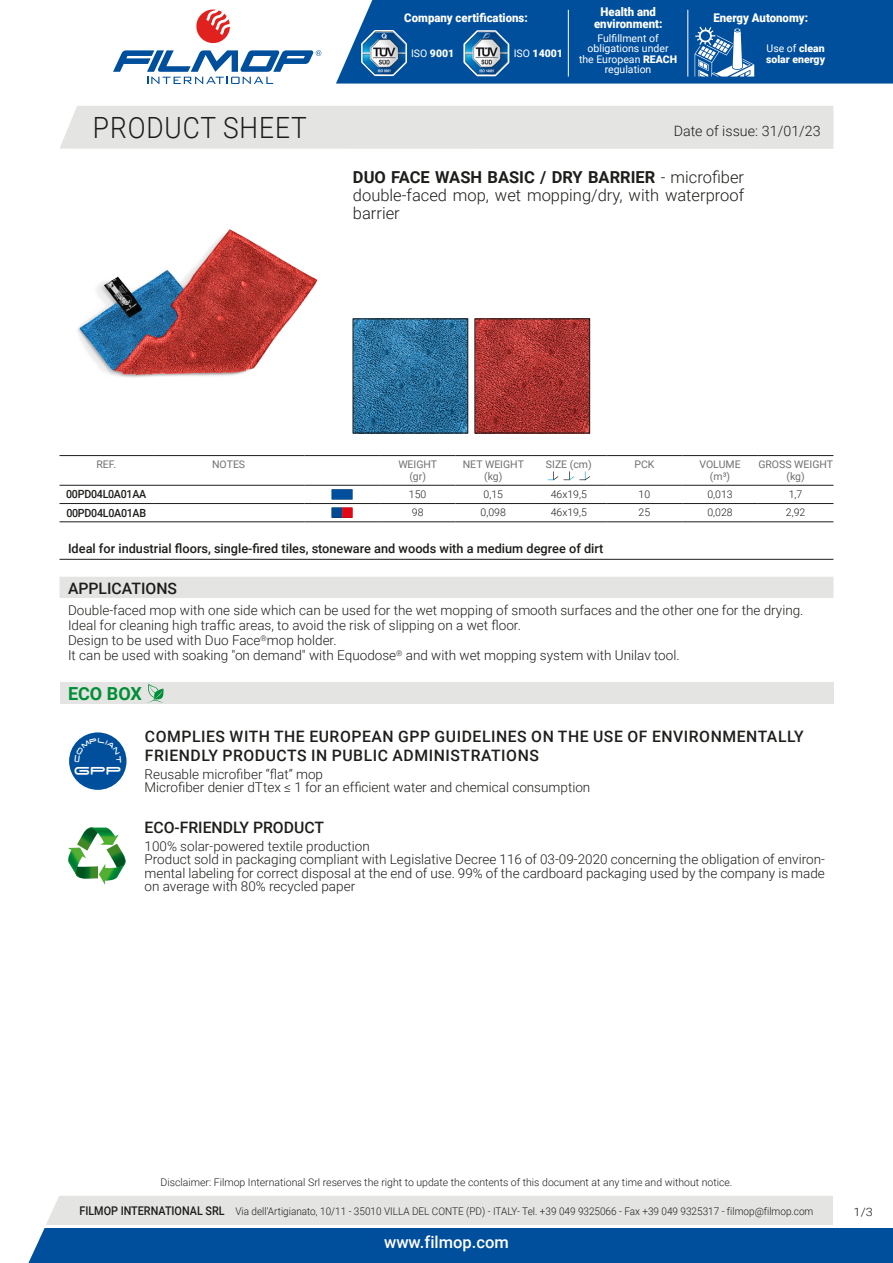
<style>
.page{position:relative;width:893px;height:1263px;background:#fff}
.page>*{position:absolute;margin:0;border:0;box-sizing:border-box;transform-origin:0 0}
.t1{font:300 29.25px "Roboto";letter-spacing:.035em;color:#1d1d1b;scale:.9 1}
.t2{font:700 18px "Roboto";color:#008e36}
.t3{font:17.7px "Space Age";color:#fff}
.t4{font:300 16.5px/18px "Roboto";color:#1d1d1b;text-align:justify}
.t5{font:500 16.5px "Roboto";color:#fff}
.t6{font:500 15.75px/18.9px "Roboto";letter-spacing:.035em;color:#1d1d1b}
.t7{font:500 15.75px "Roboto";color:#1d1d1b}
.t8{font:300 14.25px "Roboto";color:#1d1d1b}
.t9{font:300 13.5px/13.5px "Roboto";color:#1d1d1b}
.t10{font:500 12.75px "Roboto";color:#1d1d1b}
.t11{font:900 12px/12px "Roboto";color:#fff;text-align:center;scale:.95 1}
.t12{font:300 11.55px "Roboto";color:#1d1d1b;scale:1.11 1}
.t13{font:500 11.25px "Roboto";letter-spacing:-.025em;color:#1d1d1b;scale:.95 1}
.t14{font:300 10.5px "Roboto";color:#1d1d1b}
.t15{font:300 10.5px "Roboto";color:#1d1d1b;scale:.95 1}
.t16{font:10.5px/12px "Roboto";color:#70706f;text-align:center}
.t17{font:10.5px/10.5px "Roboto";color:#fff;text-align:center}
.t18{font:900 10.5px/10.5px "Roboto";color:#fff}
.s1{font-weight:400}
.s2{font-weight:900}
.s3{font-weight:700}
.s4{font-weight:500;font-size:12px}
</style>
<div class="page">
<svg style="left:28px;top:1196px;width:865px;height:67px;background:#6793bc"></svg>
<div style="left:60px;top:106px;width:773px;height:43px;background:#e4e4e3"></div>
<svg style="left:196px;top:10px;width:34px;height:34px"></svg>
<svg style="left:113px;top:50px;width:208px;height:34px"></svg>
<div style="left:336px;top:0;width:557px;height:84px;background:#004f9c"></div>
<svg style="left:462px;top:28px;width:49px;height:50px"></svg>
<img style="left:465px;top:32px;width:43px;height:43px">
<svg style="left:360px;top:28px;width:48px;height:49px"></svg>
<img style="left:362px;top:31px;width:44px;height:44px">
<hr style="left:568px;top:10px;width:1px;height:67px;background:#fff">
<hr style="left:688px;top:10px;width:1px;height:67px;background:#fff">
<svg style="left:695px;top:27px;width:59px;height:50px"></svg>
<img style="left:77px;top:229px;width:241px;height:149px">
<img style="left:355px;top:321px;width:111px;height:110px">
<div style="left:353px;top:319px;width:115px;height:114px;border:1px solid #1d1d1b"></div>
<img style="left:477px;top:321px;width:111px;height:110px">
<div style="left:475px;top:319px;width:115px;height:114px;border:1px solid #1d1d1b"></div>
<hr style="left:60px;top:455px;width:93px;height:1px;background:#1d1d1b">
<hr style="left:60px;top:485px;width:93px;height:1px;background:#1d1d1b">
<hr style="left:153px;top:455px;width:151px;height:1px;background:#1d1d1b">
<hr style="left:153px;top:485px;width:151px;height:1px;background:#1d1d1b">
<hr style="left:304px;top:455px;width:76px;height:1px;background:#1d1d1b">
<hr style="left:304px;top:485px;width:76px;height:1px;background:#1d1d1b">
<hr style="left:380px;top:455px;width:75px;height:1px;background:#1d1d1b">
<hr style="left:380px;top:485px;width:75px;height:1px;background:#1d1d1b">
<hr style="left:455px;top:455px;width:76px;height:1px;background:#1d1d1b">
<hr style="left:455px;top:485px;width:76px;height:1px;background:#1d1d1b">
<hr style="left:531px;top:455px;width:76px;height:1px;background:#1d1d1b">
<hr style="left:531px;top:485px;width:76px;height:1px;background:#1d1d1b">
<hr style="left:607px;top:455px;width:75px;height:1px;background:#1d1d1b">
<hr style="left:607px;top:485px;width:75px;height:1px;background:#1d1d1b">
<hr style="left:682px;top:455px;width:76px;height:1px;background:#1d1d1b">
<hr style="left:682px;top:485px;width:76px;height:1px;background:#1d1d1b">
<hr style="left:758px;top:455px;width:75px;height:1px;background:#1d1d1b">
<hr style="left:758px;top:485px;width:75px;height:1px;background:#1d1d1b">
<hr style="left:60px;top:503px;width:93px;height:1px;background:#1d1d1b">
<hr style="left:60px;top:522px;width:93px;height:1px;background:#1d1d1b">
<hr style="left:153px;top:503px;width:151px;height:1px;background:#1d1d1b">
<hr style="left:153px;top:522px;width:151px;height:1px;background:#1d1d1b">
<hr style="left:304px;top:503px;width:76px;height:1px;background:#1d1d1b">
<hr style="left:304px;top:522px;width:76px;height:1px;background:#1d1d1b">
<hr style="left:380px;top:503px;width:75px;height:1px;background:#1d1d1b">
<hr style="left:380px;top:522px;width:75px;height:1px;background:#1d1d1b">
<hr style="left:455px;top:503px;width:76px;height:1px;background:#1d1d1b">
<hr style="left:455px;top:522px;width:76px;height:1px;background:#1d1d1b">
<hr style="left:531px;top:503px;width:76px;height:1px;background:#1d1d1b">
<hr style="left:531px;top:522px;width:76px;height:1px;background:#1d1d1b">
<hr style="left:607px;top:503px;width:75px;height:1px;background:#1d1d1b">
<hr style="left:607px;top:522px;width:75px;height:1px;background:#1d1d1b">
<hr style="left:682px;top:503px;width:76px;height:1px;background:#1d1d1b">
<hr style="left:682px;top:522px;width:76px;height:1px;background:#1d1d1b">
<hr style="left:758px;top:503px;width:75px;height:1px;background:#1d1d1b">
<hr style="left:758px;top:522px;width:75px;height:1px;background:#1d1d1b">
<svg style="left:548px;top:471px;width:10px;height:9px"></svg>
<svg style="left:564px;top:471px;width:26px;height:9px"></svg>
<svg style="left:331px;top:489px;width:22px;height:11px"></svg>
<svg style="left:331px;top:507px;width:22px;height:11px"></svg>
<hr style="left:60px;top:559px;width:773px;height:1px;background:#1d1d1b">
<div style="left:60px;top:577px;width:773px;height:21px;background:#e4e4e3"></div>
<div style="left:60px;top:682px;width:773px;height:22px;background:#e4e4e3"></div>
<svg style="left:147px;top:683px;width:17px;height:20px"></svg>
<div style="left:69px;top:732px;width:58px;height:58px;background:#004f9c;border-radius:50%"></div>
<svg style="left:68px;top:827px;width:58px;height:58px"></svg>
<hr style="left:45px;top:1225px;width:848px;height:2px;background:#fff">
<div style="left:833px;top:1196px;width:60px;height:31px;background:#fff"></div>
<svg style="left:74px;top:738px;width:47px;height:9px"></svg>
<p class="t11" style="left:404px;top:11px;width:131px">Company certifications:</p>
<p class="t18" style="left:411px;top:48px;width:45px"><span class="s1">ISO</span> 9001</p>
<p class="t18" style="left:514px;top:48px;width:51px"><span class="s1">ISO</span> 14001</p>
<p class="t11" style="left:594px;top:5px;width:73px">Health and environment:</p>
<p class="t17" style="left:579px;top:32px;width:100px">Fulfillment of obligations under the European <span class="s2">REACH </span>regulation</p>
<p class="t11" style="left:713px;top:11px;width:101px">Energy Autonomy:</p>
<p class="t18" style="left:766px;top:43px;width:61px"><span class="s1">Use of</span> clean solar energy</p>
<h1 class="t1" style="left:93px;top:107px;width:239px">PRODUCT SHEET</h1>
<p class="t8" style="left:674px;top:121px;width:148px">Date of issue: 31/01/23</p>
<p class="t4" style="left:353px;top:167px;width:393px"><span class="s3">DUO FACE WASH BASIC / DRY BARRIER</span> - microfiber double-faced mop, wet mopping/dry, with waterproof barrier</p>
<p class="t16" style="left:96px;top:458px;width:21px">REF.</p>
<p class="t16" style="left:212px;top:458px;width:35px">NOTES</p>
<p class="t16" style="left:398px;top:458px;width:40px">WEIGHT (gr)</p>
<p class="t16" style="left:463px;top:458px;width:63px">NET WEIGHT (kg)</p>
<p class="t16" style="left:546px;top:458px;width:47px">SIZE (cm)</p>
<p class="t16" style="left:634px;top:458px;width:22px">PCK</p>
<p class="t16" style="left:699px;top:458px;width:43px">VOLUME (m³)</p>
<p class="t16" style="left:758px;top:458px;width:76px">GROSS WEIGHT (kg)</p>
<p class="t13" style="left:66px;top:486px;width:86px">00PD04L0A01AA</p>
<p class="t14" style="left:409px;top:487px;width:19px">150</p>
<p class="t14" style="left:483px;top:487px;width:21px">0,15</p>
<p class="t14" style="left:551px;top:487px;width:38px">46x19,5</p>
<p class="t14" style="left:639px;top:487px;width:13px">10</p>
<p class="t14" style="left:707px;top:487px;width:27px">0,013</p>
<p class="t14" style="left:789px;top:487px;width:15px">1,7</p>
<p class="t13" style="left:66px;top:505px;width:86px">00PD04L0A01AB</p>
<p class="t14" style="left:412px;top:505px;width:13px">98</p>
<p class="t14" style="left:481px;top:505px;width:27px">0,098</p>
<p class="t14" style="left:551px;top:505px;width:38px">46x19,5</p>
<p class="t14" style="left:639px;top:505px;width:13px">25</p>
<p class="t14" style="left:707px;top:505px;width:27px">0,028</p>
<p class="t14" style="left:786px;top:505px;width:21px">2,92</p>
<p class="t10" style="left:68px;top:540px;width:537px">Ideal for industrial floors, single-fired tiles, stoneware and woods with a medium degree of dirt</p>
<p class="t7" style="left:68px;top:577px;width:110px">APPLICATIONS</p>
<p class="t9" style="left:68px;top:602px;width:737px;line-height:15px">Double-faced mop with one side which can be used for the wet mopping of smooth surfaces and the other one for the drying.<br>Ideal for cleaning high traffic areas, to avoid the risk of slipping on a wet floor.<br>Design to be used with Duo Face<sup>®</sup>mop holder.<br>It can be used with soaking "on demand" with Equodose<sup>®</sup> and with wet mopping system with Unilav tool.</p>
<h2 class="t2" style="left:68px;top:681px;width:75px">ECO BOX</h2>
<h3 class="t3" style="left:74px;top:763px;width:49px">gPP</h3>
<p class="t6" style="left:145px;top:726px;width:660px">COMPLIES WITH THE EUROPEAN GPP GUIDELINES ON THE USE OF ENVIRONMENTALLY<br>FRIENDLY PRODUCTS IN PUBLIC ADMINISTRATIONS</p>
<p class="t9" style="left:145px;top:767px;width:447px">Reusable microfiber “flat” mop<br>Microfiber denier dTtex ≤ 1 for an efficient water and chemical consumption</p>
<p class="t7" style="left:145px;top:816px;width:181px">ECO-FRIENDLY PRODUCT</p>
<p class="t9" style="left:145px;top:839px;width:682px">100% solar-powered textile production<br>Product sold in packaging compliant with Legislative Decree 116 of 03-09-2020 concerning the obligation of environ&shy;mental labeling for correct disposal at the end of use. 99% of the cardboard packaging used by the company is made on average with 80% recycled paper</p>
<p class="t14" style="left:160px;top:1175px;width:573px">Disclaimer: Filmop International Srl reserves the right to update the contents of this document at any time and without notice.</p>
<p class="t15" style="left:79px;top:1204px;width:774px"><span class="s4">FILMOP INTERNATIONAL SRL</span> Via dell’Artigianato, 10/11 - 35010 VILLA DEL CONTE (PD) - ITALY- Tel. +39 049 9325066 - Fax +39 049 9325317 - filmop@filmop.com</p>
<p class="t5" style="left:384px;top:1230px;width:126px">www.filmop.com</p>
<p class="t12" style="left:854px;top:1204px;width:19px">1/3</p>
</div>
